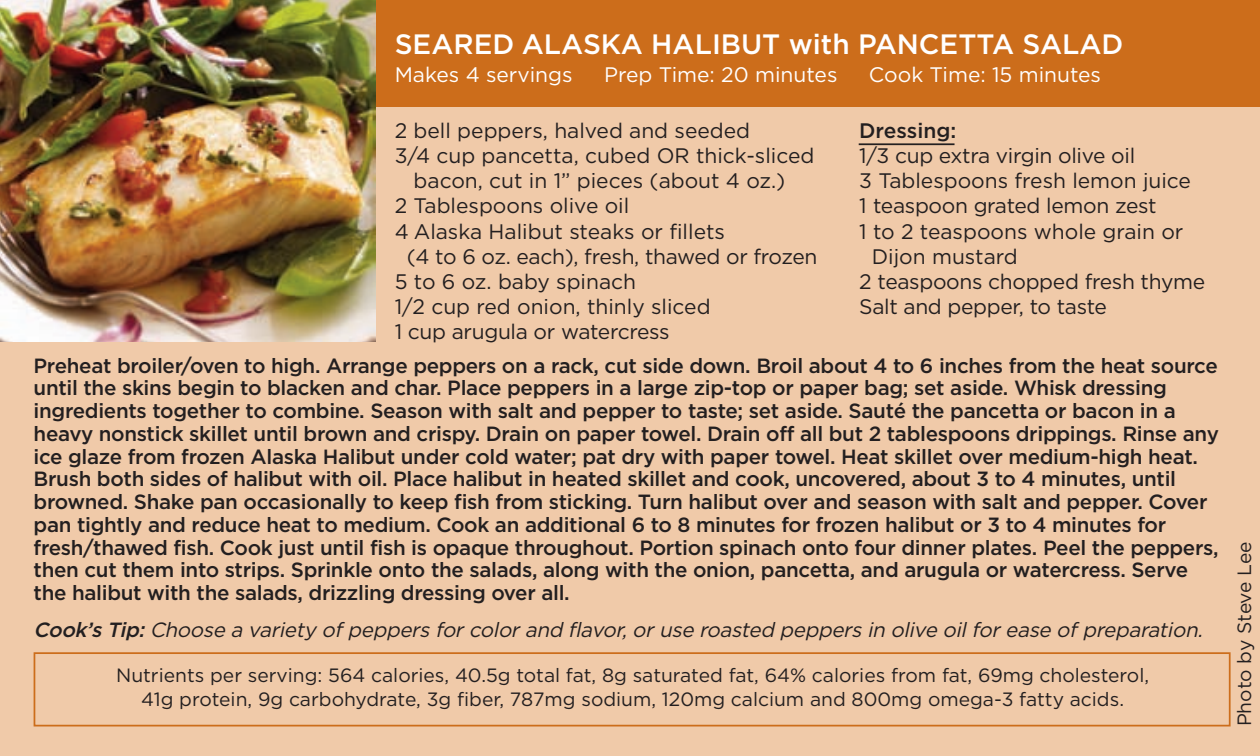
<style>
.page{position:relative;width:1260px;height:756px;background:#fff}
.page>*{position:absolute;margin:0;border:0;box-sizing:border-box;transform-origin:0 0}
.t1{font:500 28px "Gotham";color:#fff}
.t2{font:21px "Gotham";color:#231f20}
.t3{font:21px "Gotham";color:#fff}
.t4{font:500 21px "Gotham";color:#231f20}
.t5{font:500 20.65px/22.8px "Gotham";letter-spacing:-.015em;color:#231f20}
.t6{font:italic 20.65px "Gotham";color:#231f20}
.t7{font:19.25px/23.1px "Gotham";color:#231f20;text-align:center}
.s1{font-weight:500}
</style>
<div class="page">
<div style="left:0;top:9px;width:1260px;height:747px;background:#f0caa9"></div>
<div style="left:0;top:0;width:1260px;height:106px;background:#cc6d1b"></div>
<img style="left:0;top:0;width:376px;height:342px">
<div style="left:34px;top:652px;width:1197px;height:74px;border:2px solid #cc6d1b"></div>
<hr style="left:859px;top:143px;width:96px;height:2px;background:#231f20">
<h1 class="t1" style="left:395px;top:28px;width:730px">SEARED ALASKA HALIBUT with PANCETTA SALAD</h1>
<p class="t3" style="left:395px;top:63px;width:179px">Makes 4 servings</p>
<p class="t3" style="left:604px;top:63px;width:235px">Prep Time: 20 minutes</p>
<p class="t3" style="left:869px;top:63px;width:234px">Cook Time: 15 minutes</p>
<p class="t2" style="left:395px;top:118px;width:357px">2 bell peppers, halved and seeded</p>
<p class="t2" style="left:395px;top:143px;width:421px">3/4 cup pancetta, cubed OR thick-sliced</p>
<p class="t2" style="left:414px;top:169px;width:373px">bacon, cut in 1” pieces (about 4 oz.)</p>
<p class="t2" style="left:395px;top:194px;width:236px">2 Tablespoons olive oil</p>
<p class="t2" style="left:395px;top:219px;width:332px">4 Alaska Halibut steaks or fillets</p>
<p class="t2" style="left:407px;top:244px;width:412px">(4 to 6 oz. each), fresh, thawed or frozen</p>
<p class="t2" style="left:395px;top:269px;width:243px">5 to 6 oz. baby spinach</p>
<p class="t2" style="left:395px;top:295px;width:317px">1/2 cup red onion, thinly sliced</p>
<p class="t2" style="left:395px;top:320px;width:276px">1 cup arugula or watercress</p>
<p class="t5" style="left:34px;top:354px;width:1187px">Preheat broiler/oven to high. Arrange peppers on a rack, cut side down. Broil about 4 to 6 inches from the heat source until the skins begin to blacken and char. Place peppers in a large zip-top or paper bag; set aside. Whisk dressing ingredients together to combine. Season with salt and pepper to taste; set aside. Sauté the pancetta or bacon in a heavy nonstick skillet until brown and crispy. Drain on paper towel. Drain off all but 2 tablespoons drippings. Rinse any ice glaze from frozen Alaska Halibut under cold water; pat dry with paper towel. Heat skillet over medium-high heat.<br>Brush both sides of halibut with oil. Place halibut in heated skillet and cook, uncovered, about 3 to 4 minutes, until browned. Shake pan occasionally to keep fish from sticking. Turn halibut over and season with salt and pepper. Cover pan tightly and reduce heat to medium. Cook an additional 6 to 8 minutes for frozen halibut or 3 to 4 minutes for fresh/thawed fish. Cook just until fish is opaque throughout. Portion spinach onto four dinner plates. Peel the peppers, then cut them into strips. Sprinkle onto the salads, along with the onion, pancetta, and arugula or watercress. Serve the halibut with the salads, drizzling dressing over all.</p>
<p class="t6" style="left:34px;top:618px;width:1174px"><span class="s1">Cook’s Tip:</span> Choose a variety of peppers for color and flavor, or use roasted peppers in olive oil for ease of preparation.</p>
<p class="t7" style="left:116px;top:664px;width:1034px">Nutrients per serving: 564 calories, 40.5g total fat, 8g saturated fat, 64% calories from fat, 69mg cholesterol,<br>41g protein, 9g carbohydrate, 3g fiber, 787mg sodium, 120mg calcium and 800mg omega-3 fatty acids.</p>
<p class="t4" style="left:859px;top:118px;width:99px">Dressing:</p>
<p class="t2" style="left:859px;top:143px;width:278px">1/3 cup extra virgin olive oil</p>
<p class="t2" style="left:859px;top:169px;width:333px">3 Tablespoons fresh lemon juice</p>
<p class="t2" style="left:859px;top:194px;width:299px">1 teaspoon grated lemon zest</p>
<p class="t2" style="left:859px;top:219px;width:326px">1 to 2 teaspoons whole grain or</p>
<p class="t2" style="left:872px;top:244px;width:147px">Dijon mustard</p>
<p class="t2" style="left:859px;top:270px;width:347px">2 teaspoons chopped fresh thyme</p>
<p class="t2" style="left:859px;top:295px;width:249px">Salt and pepper, to taste</p>
<p class="t7" style="left:1233px;top:726px;width:187px;rotate:-90deg">Photo by Steve Lee</p>
</div>
